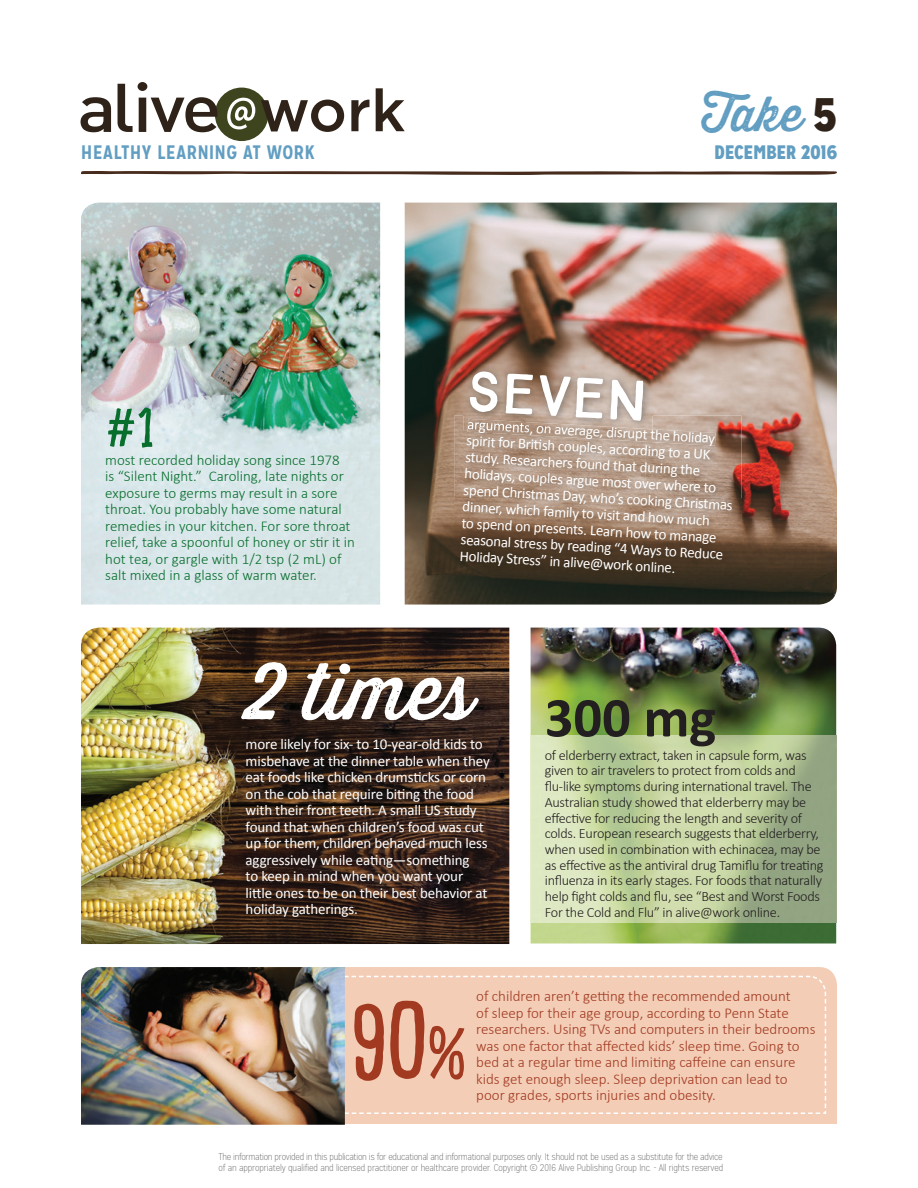
<style>
.page{position:relative;width:918px;height:1188px;background:#fff}
.page>*{position:absolute;margin:0;border:0;box-sizing:border-box;transform-origin:0 0}
.t1{font:106.5px "Pinto NO 01";color:#a23921}
.t2{font:78px "Thirsty Rough Reg";color:#fff}
.t3{font:56.85px "True North";color:#fff}
.t4{font:700 56.55px "Calibri";color:#231f20}
.t5{font:52.95px "Pinto NO 02";color:#076e2c}
.t6{font:47.85px "Thirsty Rough Reg One";color:#619ec2}
.t7{font:700 19.5px "Mission Gothic";letter-spacing:.01em;color:#619ec2}
.t8{font:900 19.5px "Mission Gothic";letter-spacing:.01em;color:#619ec2}
.t9{font:15px/16.5px "Calibri";letter-spacing:-.01em;color:#fff}
.t10{font:300 15px/16.5px "Calibri";color:#a23921}
.t11{font:300 15px/16.5px "Calibri";color:#076e2c}
.t12{font:300 14.25px/15.8px "Calibri";letter-spacing:-.02em;color:#231f20}
.t13{font:100 9.75px/10.5px "Mission Gothic";letter-spacing:-.025em;color:#636366}
.s1{font-family:"Mission Gothic";font-weight:900;font-size:46.95px;color:#2f2319}
.s2{font-size:70.5px}
</style>
<div class="page">
<div style="left:215px;top:88px;width:53px;height:53px;background:#3e441d;border-radius:50%"></div>
<svg style="left:81px;top:97px;width:30px;height:35px"></svg>
<svg style="left:118px;top:82px;width:99px;height:50px"></svg>
<svg style="left:261px;top:88px;width:144px;height:44px"></svg>
<svg style="left:227px;top:98px;width:28px;height:31px"></svg>
<svg style="left:81px;top:171px;width:756px;height:4px;background:#766257"></svg>
<img style="left:81px;top:628px;width:428px;height:316px">
<img style="left:405px;top:203px;width:432px;height:402px">
<img style="left:531px;top:628px;width:305px;height:316px">
<img style="left:531px;top:735px;width:305px;height:188px">
<img style="left:81px;top:203px;width:299px;height:402px">
<div style="left:345px;top:967px;width:492px;height:157px;background:#f3cdb6"></div>
<div style="left:345px;top:975px;width:482px;height:140px;background:#f3cdb6"></div>
<img style="left:81px;top:967px;width:264px;height:158px">
<img style="left:454px;top:415px;width:96px;height:168px">
<img style="left:550px;top:446px;width:96px;height:137px">
<img style="left:646px;top:415px;width:95px;height:168px">
<img style="left:468px;top:429px;width:248px;height:17px">
<img style="left:463px;top:365px;width:190px;height:65px">
<img style="left:468px;top:419px;width:185px;height:11px">
<h3 class="t6" style="left:701px;top:79px;width:137px">Take <span class="s1">5</span></h3>
<h3 class="t7" style="left:81px;top:140px;width:235px">HEALTHY LEARNING AT WORK</h3>
<h3 class="t8" style="left:715px;top:140px;width:124px">DECEMBER 2016</h3>
<h3 class="t5" style="left:105px;top:396px;width:51px">#1</h3>
<p class="t11" style="left:105px;top:451px;width:251px">most recorded holiday song since 1978<br>is “Silent Night.” Caroling, late nights or exposure to germs may result in a sore throat. You probably have some natural remedies in your kitchen. For sore throat relief, take a spoonful of honey or stir it in hot tea, or gargle with 1/2 tsp (2 mL) of salt mixed in a glass of warm water.</p>
<h3 class="t3" style="left:468px;top:357px;width:183px;rotate:3deg">seven</h3>
<p class="t9" style="left:467px;top:416px;width:271px;rotate:3deg">arguments, on average, disrupt the holiday spirit for Briti sh couples, according to a UK study. Researchers found that during the holidays, couples argue most over where to spend Christmas Day, who’s cooking Christmas dinner, which family to visit and how much<br>to spend on presents. Learn how to manage seasonal stress by reading “4 Ways to Reduce Holiday Stress” in alive@work online.</p>
<h2 class="t2" style="left:247px;top:634px;width:229px">2 times</h2>
<p class="t9" style="left:246px;top:736px;width:246px">more likely for six- to 10-year-old kids to misbehave at the dinner table when they eat foods like chicken drumsticks or corn on the cob that require biting the food with their front teeth. A small US study found that when children’s food was cut up for them, children behaved much less aggressively while eating—something<br>to keep in mind when you want your little ones to be on their best behavior at holiday gatherings.</p>
<h3 class="t4" style="left:545px;top:681px;width:173px">300 mg</h3>
<p class="t12" style="left:545px;top:746px;width:280px">of elderberry extract, taken in capsule form, was given to air travelers to protect from colds and flu-like symptoms during international travel. The Australian study showed that elderberry may be effective for reducing the length and severity of colds. European research suggests that elderberry, when used in combination with echinacea, may be as effective as the antiviral drug Tamiflu for treating influenza in its early stages. For foods that naturally help fight colds and flu, see “Best and Worst Foods For the Cold and Flu” in alive@work online.</p>
<h1 class="t1" style="left:350px;top:979px;width:120px">90<span class="s2">%</span></h1>
<p class="t10" style="left:476px;top:987px;width:341px">of children aren’t getting the recommended amount<br>of sleep for their age group, according to Penn State researchers. Using TVs and computers in their bedrooms was one factor that affected kids’ sleep time. Going to bed at a regular time and limiting caffeine can ensure kids get enough sleep. Sleep deprivation can lead to poor grades, sports injuries and obesity.</p>
<p class="t13" style="left:218px;top:1152px;width:506px">The information provided in this publication is for educational and informational purposes only. It should not be used as a substitute for the advice of an appropriately qualified and licensed practitioner or healthcare provider. Copyright © 2016 Alive Publishing Group Inc. - All rights reserved</p>
</div>
